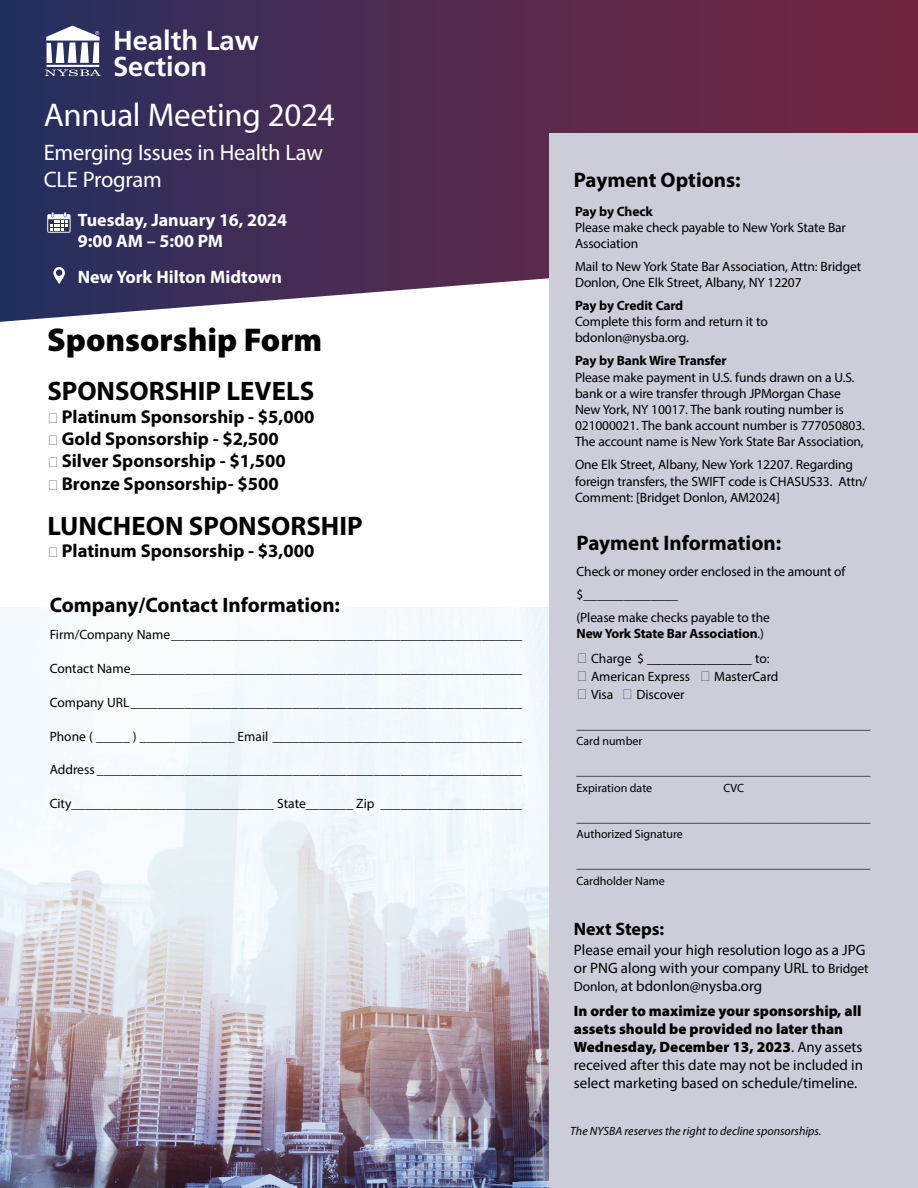
<style>
.page{position:relative;width:918px;height:1188px;background:#fff}
.page>*{position:absolute;margin:0;border:0;box-sizing:border-box;transform-origin:0 0}
.t1{font:33px "Myriad Pro";letter-spacing:-.01em;color:#fff}
.t2{font:900 33px "Myriad Pro";color:#000}
.t3{font:700 27.3px/26.2px "Frutiger";color:#fff}
.t4{font:700 26.85px "Myriad Pro";color:#000}
.t5{font:22.5px/27px "Myriad Pro";letter-spacing:-.01em;color:#fff}
.t6{font:700 21px "Myriad Pro";color:#000}
.t7{font:700 18.6px "Myriad Pro";color:#000}
.t8{font:700 18px/21.6px "Myriad Pro";color:#fff}
.t9{font:700 18px "Myriad Pro";letter-spacing:-.005em;color:#000}
.t10{font:900 15px/18px "Myriad Pro";color:#000}
.t11{font:15px/18px "Myriad Pro";color:#000}
.t12{font:13.5px/16.2px "Myriad Pro";letter-spacing:-.01em;color:#000}
.t13{font:700 13.5px "Myriad Pro";letter-spacing:-.015em;color:#000}
.t14{font:12px/16.5px "Myriad Pro";color:#000}
.t15{font:italic 12px "Myriad Pro";color:#000}
.s1{font-weight:400}
.s2{font-size:13.5px}
</style>
<div class="page">
<svg style="left:0;top:0;width:918px;height:322px;background:#53375b"></svg>
<svg style="left:47px;top:212px;width:24px;height:21px"></svg>
<svg style="left:53px;top:267px;width:12px;height:17px"></svg>
<img style="left:0;top:608px;width:550px;height:580px">
<div style="left:550px;top:134px;width:368px;height:1054px;background:#cdcdd9"></div>
<svg style="left:45px;top:69px;width:56px;height:7px"></svg>
<hr style="left:47px;top:65px;width:52px;height:2px;background:#fff">
<svg style="left:46px;top:26px;width:54px;height:37px"></svg>
<h2 class="t3" style="left:113px;top:27px;width:148px">Health Law<br>Section</h2>
<h1 class="t1" style="left:44px;top:95px;width:292px">Annual Meeting 2024</h1>
<h3 class="t5" style="left:44px;top:139px;width:281px">Emerging Issues in Health Law<br>CLE Program</h3>
<h3 class="t8" style="left:78px;top:208px;width:211px">Tuesday, January 16, 2024<br>9:00 AM – 5:00 PM</h3>
<h3 class="t8" style="left:78px;top:265px;width:206px">New York Hilton Midtown</h3>
<h1 class="t2" style="left:47px;top:318px;width:277px">Sponsorship Form</h1>
<h3 class="t4" style="left:47px;top:374px;width:268px">SPONSORSHIP LEVELS</h3>
<h3 class="t7" style="left:47px;top:404px;width:268px">❑ Platinum Sponsorship - $5,000</h3>
<h3 class="t7" style="left:47px;top:427px;width:233px">❑ Gold Sponsorship - $2,500</h3>
<h3 class="t7" style="left:47px;top:449px;width:240px">❑ Silver Sponsorship - $1,500</h3>
<h3 class="t7" style="left:47px;top:471px;width:233px">❑ Bronze Sponsorship- $500</h3>
<h3 class="t4" style="left:47px;top:508px;width:317px">LUNCHEON SPONSORSHIP</h3>
<h3 class="t7" style="left:47px;top:538px;width:268px">❑ Platinum Sponsorship - $3,000</h3>
<h3 class="t6" style="left:50px;top:592px;width:292px">Company/Contact Information:</h3>
<p class="t12" style="left:50px;top:626px;width:474px">Firm/Company Name____________________________________________________</p>
<p class="t12" style="left:50px;top:660px;width:474px">Contact Name__________________________________________________________</p>
<p class="t12" style="left:50px;top:694px;width:474px">Company URL__________________________________________________________</p>
<p class="t12" style="left:50px;top:728px;width:474px">Phone ( _____ ) ______________ Email _____________________________________</p>
<p class="t12" style="left:50px;top:761px;width:474px">Address _______________________________________________________________</p>
<p class="t12" style="left:50px;top:795px;width:474px">City______________________________ State_______ Zip _____________________</p>
<h3 class="t6" style="left:574px;top:166px;width:169px">Payment Options:</h3>
<p class="t13" style="left:575px;top:202px;width:79px">Pay by Check</p>
<p class="t12" style="left:575px;top:219px;width:272px">Please make check payable to New York State Bar<br>Association</p>
<p class="t12" style="left:575px;top:258px;width:288px">Mail to New York State Bar Association, Attn: Bridget<br>Donlon, One Elk Street, Albany, NY 12207</p>
<p class="t13" style="left:575px;top:297px;width:110px">Pay by Credit Card</p>
<p class="t12" style="left:575px;top:313px;width:194px">Complete this form and return it to bdonlon@nysba.org.</p>
<p class="t13" style="left:575px;top:352px;width:153px">Pay by Bank Wire Transfer</p>
<p class="t12" style="left:575px;top:369px;width:291px">Please make payment in U.S. funds drawn on a U.S. bank or a wire transfer through JPMorgan Chase New York, NY 10017. The bank routing number is 021000021. The bank account number is 777050803.<br>The account name is New York State Bar Association,</p>
<p class="t12" style="left:575px;top:456px;width:293px">One Elk Street, Albany, New York 12207. Regarding foreign transfers, the SWIFT code is CHASUS33. Attn/<br>Comment: [Bridget Donlon, AM2024]</p>
<h3 class="t6" style="left:577px;top:529px;width:206px">Payment Information:</h3>
<p class="t12" style="left:577px;top:559px;width:270px;line-height:23px">Check or money order enclosed in the amount of $______________<br>(Please make checks payable to the</p>
<p class="t13" style="left:577px;top:624px;width:189px">New York State Bar Association<span class="s1">.)</span></p>
<p class="t11" style="left:577px;top:648px;width:195px">❑ <span class="s2">Charge $</span> ______________ <span class="s2">to:</span></p>
<p class="t12" style="left:577px;top:668px;width:203px">❑ American Express ❑ MasterCard</p>
<p class="t12" style="left:577px;top:686px;width:110px">❑ Visa ❑ Discover</p>
<p class="t14" style="left:577px;top:716px;width:295px">_________________________________________________<br>Card number</p>
<p class="t14" style="left:577px;top:763px;width:295px">_________________________________________________<br>Expiration date</p>
<p class="t14" style="left:724px;top:779px;width:22px">CVC</p>
<p class="t14" style="left:577px;top:809px;width:295px">_________________________________________________<br>Authorized Signature</p>
<p class="t14" style="left:577px;top:856px;width:295px">_________________________________________________<br>Cardholder Name</p>
<h3 class="t9" style="left:574px;top:917px;width:92px">Next Steps:</h3>
<p class="t11" style="left:574px;top:941px;width:296px">Please email your high resolution logo as a JPG or PNG along with your company URL to <span class="s2">Bridget<br>Donlon,</span> at bdonlon@nysba.org</p>
<p class="t10" style="left:574px;top:1002px;width:291px">In order to maximize your sponsorship, all assets should be provided no later than Wednesday, December 13, 2023<span class="s1">. Any assets received after this date may not be included in select marketing based on schedule/timeline.</span></p>
<p class="t15" style="left:570px;top:1124px;width:253px">The NYSBA reserves the right to decline sponsorships.</p>
</div>
